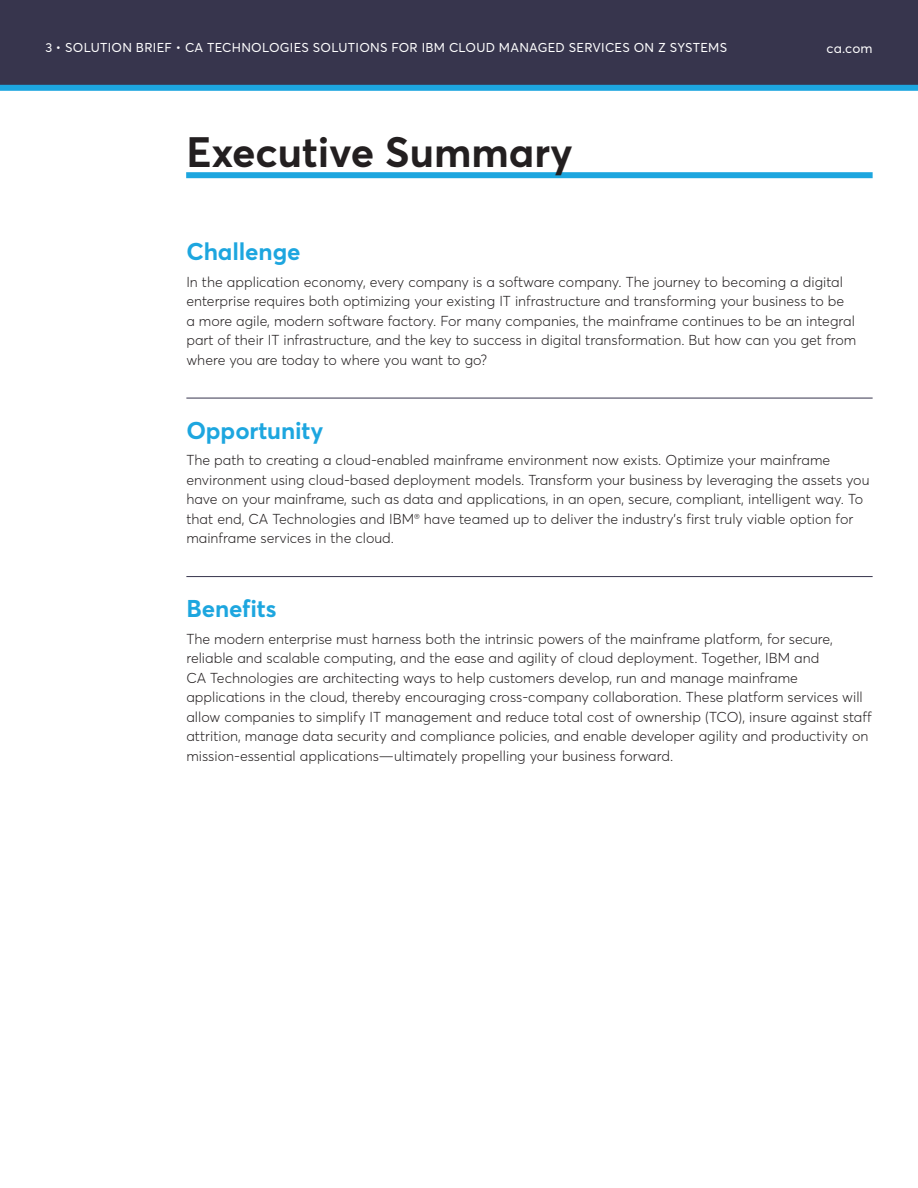
<style>
.page{position:relative;width:918px;height:1188px;background:#fff}
.page>*{position:absolute;margin:0;border:0;box-sizing:border-box;transform-origin:0 0}
.t1{font:700 42px "Averta";color:#231f20}
.Exec_Summary_Header{font:700 24px "Averta";letter-spacing:-.005em;color:#1da6df}
.Body_Copy{font:300 14.25px/19.5px "Averta";color:#231f20}
.t2{font:13.5px "Averta";color:#fff}
.t3{font:12.75px "Averta";letter-spacing:.02em;color:#fff}
</style>
<div class="page">
<div style="left:186px;top:172px;width:687px;height:6px;background:#1da6df"></div>
<svg style="left:0;top:0;width:918px;height:91px;background:#353c56"></svg>
<hr style="left:186px;top:398px;width:687px;height:1px;background:#37354d">
<hr style="left:186px;top:576px;width:687px;height:1px;background:#37354d">
<p class="t3" style="left:45px;top:40px;width:683px">3 • SOLUTION BRIEF • CA TECHNOLOGIES SOLUTIONS FOR IBM CLOUD MANAGED SERVICES ON Z SYSTEMS</p>
<h1 class="t1" style="left:186px;top:126px;width:388px">Executive Summary</h1>
<p class="t2" style="left:827px;top:40px;width:48px">ca.com</p>
<p class="Exec_Summary_Header" style="left:186px;top:237px;width:116px">Challenge</p>
<p class="Body_Copy" style="left:186px;top:272px;width:671px">In the application economy, every company is a software company. The journey to becoming a digital enterprise requires both optimizing your existing IT infrastructure and transforming your business to be a more agile, modern software factory. For many companies, the mainframe continues to be an integral part of their IT infrastructure, and the key to success in digital transformation. But how can you get from where you are today to where you want to go?</p>
<p class="Exec_Summary_Header" style="left:186px;top:415px;width:138px">Opportunity</p>
<p class="Body_Copy" style="left:186px;top:450px;width:685px">The path to creating a cloud-enabled mainframe environment now exists. Optimize your mainframe environment using cloud-based deployment models. Transform your business by leveraging the assets you have on your mainframe, such as data and applications, in an open, secure, compliant, intelligent way. To that end, CA Technologies and IBM<sup>®</sup> have teamed up to deliver the industry’s first truly viable option for mainframe services in the cloud.</p>
<p class="Exec_Summary_Header" style="left:186px;top:594px;width:92px">Benefits</p>
<p class="Body_Copy" style="left:186px;top:629px;width:687px">The modern enterprise must harness both the intrinsic powers of the mainframe platform, for secure, reliable and scalable computing, and the ease and agility of cloud deployment. Together, IBM and<br>CA Technologies are architecting ways to help customers develop, run and manage mainframe applications in the cloud, thereby encouraging cross-company collaboration. These platform services will allow companies to simplify IT management and reduce total cost of ownership (TCO), insure against staff attrition, manage data security and compliance policies, and enable developer agility and productivity on mission-essential applications—ultimately propelling your business forward.</p>
</div>
